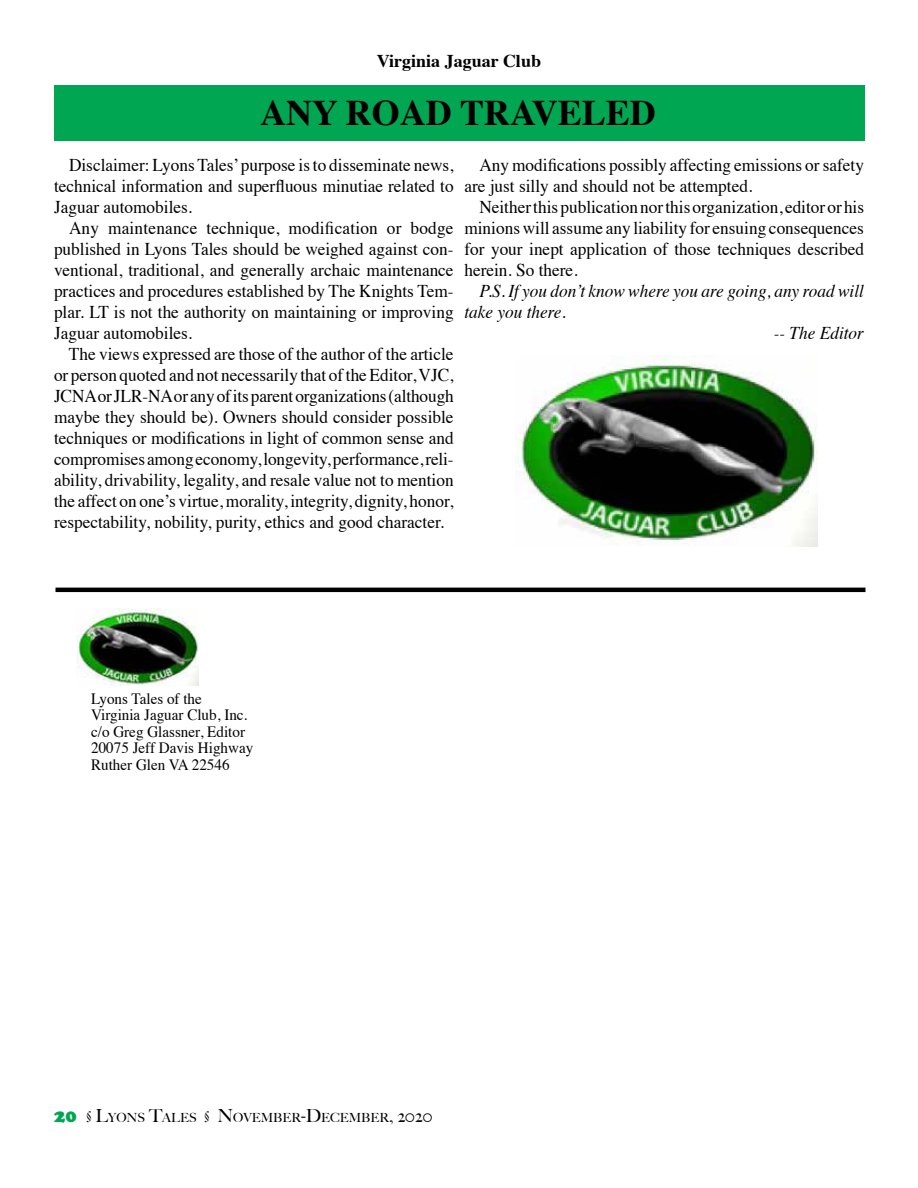
<style>
.page{position:relative;width:918px;height:1188px;background:#fff}
.page>*{position:absolute;margin:0;border:0;box-sizing:border-box;transform-origin:0 0}
.t1{font:700 36px "Times";color:#000}
.t2{font:18px/21px "Times";color:#000;text-align:justify;scale:.96 1}
.t3{font:italic 18px "Times";color:#000;scale:.96 1}
.t4{font:700 18px "Times";color:#000}
.t5{font:15.75px/16.5px "Times";color:#000;scale:.96 1}
.t6{font:500 12.6px "Big Caslon";color:#000}
.s1{font-family:"Cooper Black Std";font-weight:400;font-size:18px;color:#00a651}
.s2{font-size:12px}
.s3{font-size:18px}
</style>
<div class="page">
<div style="left:55px;top:86px;width:810px;height:55px;background:#00a651"></div>
<hr style="left:56px;top:588px;width:810px;height:4px;background:#000">
<img style="left:515px;top:355px;width:302px;height:192px">
<img style="left:76px;top:608px;width:122px;height:78px">
<p class="t4" style="left:377px;top:44px;width:166px">Virginia Jaguar Club</p>
<h1 class="t1" style="left:260px;top:79px;width:397px">ANY ROAD TRAVELED</h1>
<p class="t2" style="left:54px;top:153px;width:418px;text-indent:15px">Disclaimer: Lyons Tales’ purpose is to disseminate news, technical information and superfluous minutiae related to Jaguar automobiles.</p>
<p class="t2" style="left:54px;top:216px;width:418px;text-indent:15px">Any maintenance technique, modification or bodge published in Lyons Tales should be weighed against con&shy;ventional, traditional, and generally archaic maintenance practices and procedures established by The Knights Tem&shy;plar. LT is not the authority on maintaining or improving Jaguar automobiles.</p>
<p class="t2" style="left:54px;top:342px;width:418px;text-indent:15px">The views expressed are those of the author of the article or person quoted and not necessarily that of the Editor, VJC, JCNA or JLR-NA or any of its parent organizations (although maybe they should be). Owners should consider possible techniques or modifications in light of common sense and compromises among economy, longevity, performance, reli&shy;ability, drivability, legality, and resale value not to mention the affect on one’s virtue, morality, integrity, dignity, honor, respectability, nobility, purity, ethics and good character.</p>
<p class="t2" style="left:464px;top:153px;width:418px;text-indent:15px">Any modifications possibly affecting emissions or safety are just silly and should not be attempted.</p>
<p class="t2" style="left:464px;top:195px;width:418px;text-indent:15px">Neither this publication nor this organization, editor or his minions will assume any liability for ensuing consequences for your inept application of those techniques described herein. So there.</p>
<p class="t3" style="left:479px;top:275px;width:402px">P.S. If you don’t know where you are going, any road will</p>
<p class="t3" style="left:464px;top:296px;width:107px">take you there.</p>
<p class="t3" style="left:774px;top:317px;width:95px">-- The Editor</p>
<p class="t5" style="left:91px;top:689px;width:171px">Lyons Tales of the<br>Virginia Jaguar Club, Inc. c/o Greg Glassner, Editor<br>20075 Jeff Davis Highway<br>Ruther Glen VA 22546</p>
<p class="t6" style="left:54px;top:1107px;width:380px"><span class="s1">20</span> <span class="s2">§</span> <span class="s3">L</span>YONS <span class="s3">T</span>ALES <span class="s2">§</span> <span class="s3">N</span>OVEMBER<span class="s3">-D</span>ECEMBER<span class="s3">, 2020</span></p>
</div>
